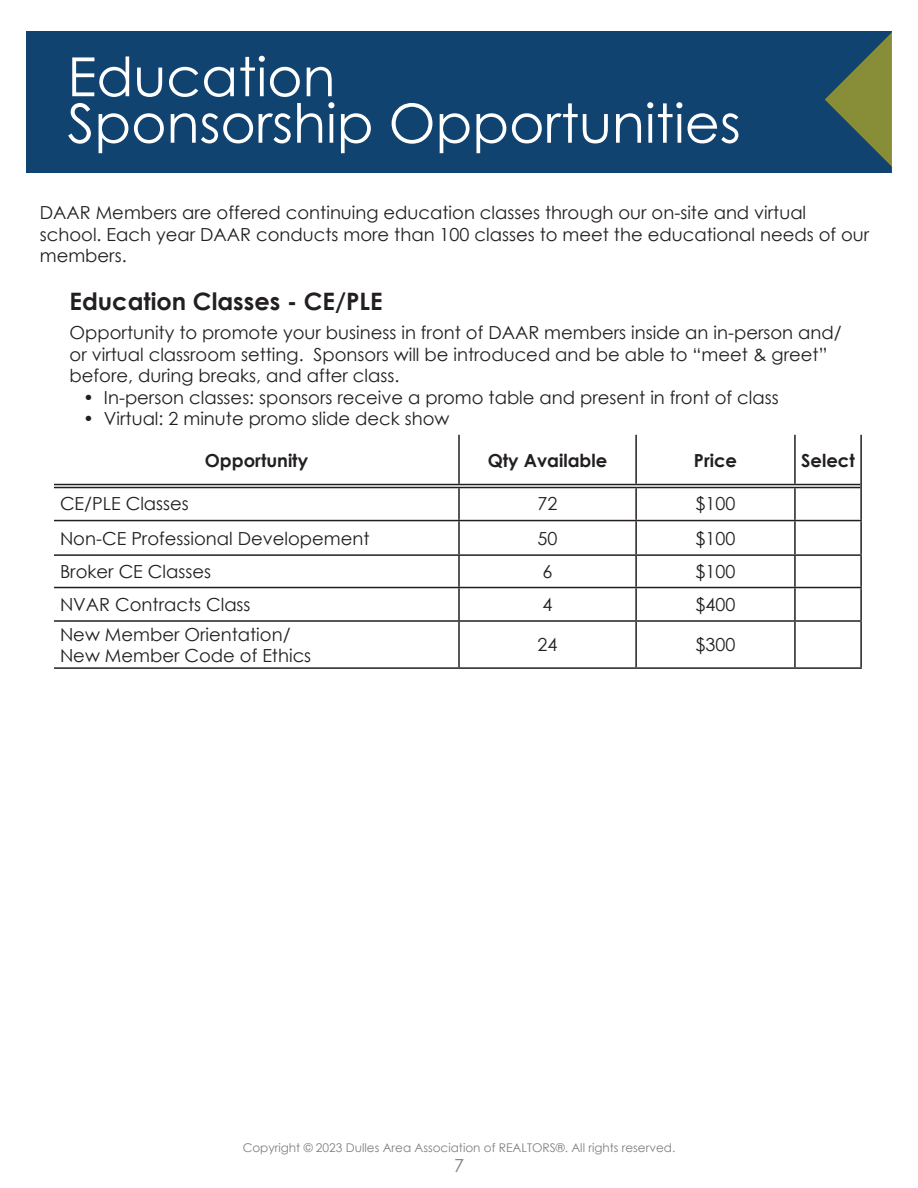
<style>
.page{position:relative;width:918px;height:1188px;background:#fff}
.page>*{position:absolute;margin:0;border:0;box-sizing:border-box;transform-origin:0 0}
.t1{font:54px "Century Gothic";color:#fff}
.t2{font:700 24px "Century Gothic";color:#231f20}
.t3{font:18px/21.6px "Century Gothic";color:#231f20}
.t4{font:700 18px "Century Gothic";color:#231f20}
.t5{font:18px "Century Gothic";color:#7f7f7f}
.t6{font:12px "Century Gothic";color:#7f7f7f}
</style>
<div class="page">
<div style="left:26px;top:31px;width:866px;height:142px;background:#114371"></div>
<svg style="left:825px;top:31px;width:67px;height:142px"></svg>
<hr style="left:54px;top:484px;width:405px;height:4px;background:#c7c6c7">
<hr style="left:459px;top:484px;width:177px;height:4px;background:#c7c6c7">
<hr style="left:636px;top:484px;width:159px;height:4px;background:#c9c7c8">
<hr style="left:795px;top:484px;width:65px;height:4px;background:#c7c6c7">
<hr style="left:458px;top:435px;width:2px;height:49px;background:#231f20">
<hr style="left:635px;top:435px;width:2px;height:49px;background:#231f20">
<hr style="left:794px;top:435px;width:2px;height:49px;background:#231f20">
<hr style="left:458px;top:488px;width:2px;height:32px;background:#231f20">
<hr style="left:635px;top:488px;width:2px;height:32px;background:#231f20">
<hr style="left:794px;top:488px;width:2px;height:32px;background:#231f20">
<hr style="left:54px;top:520px;width:405px;height:1px;background:#231f20">
<hr style="left:459px;top:520px;width:177px;height:1px;background:#231f20">
<hr style="left:458px;top:521px;width:2px;height:33px;background:#231f20">
<hr style="left:636px;top:520px;width:159px;height:1px;background:#231f20">
<hr style="left:635px;top:521px;width:2px;height:33px;background:#231f20">
<hr style="left:795px;top:520px;width:67px;height:1px;background:#231f20">
<hr style="left:794px;top:521px;width:2px;height:33px;background:#231f20">
<hr style="left:54px;top:554px;width:405px;height:2px;background:#231f20">
<hr style="left:459px;top:554px;width:177px;height:2px;background:#231f20">
<hr style="left:458px;top:556px;width:2px;height:31px;background:#231f20">
<hr style="left:636px;top:554px;width:159px;height:2px;background:#231f20">
<hr style="left:635px;top:556px;width:2px;height:31px;background:#231f20">
<hr style="left:795px;top:554px;width:67px;height:2px;background:#231f20">
<hr style="left:794px;top:556px;width:2px;height:31px;background:#231f20">
<hr style="left:54px;top:587px;width:405px;height:1px;background:#231f20">
<hr style="left:459px;top:587px;width:177px;height:1px;background:#231f20">
<hr style="left:458px;top:588px;width:2px;height:32px;background:#231f20">
<hr style="left:636px;top:587px;width:159px;height:1px;background:#231f20">
<hr style="left:635px;top:588px;width:2px;height:32px;background:#231f20">
<hr style="left:795px;top:587px;width:67px;height:1px;background:#231f20">
<hr style="left:794px;top:588px;width:2px;height:32px;background:#231f20">
<hr style="left:458px;top:622px;width:2px;height:45px;background:#231f20">
<hr style="left:635px;top:622px;width:2px;height:45px;background:#231f20">
<hr style="left:795px;top:620px;width:67px;height:2px;background:#231f20">
<hr style="left:794px;top:622px;width:2px;height:45px;background:#231f20">
<hr style="left:54px;top:620px;width:405px;height:2px;background:#231f20">
<hr style="left:459px;top:620px;width:177px;height:2px;background:#231f20">
<hr style="left:636px;top:620px;width:159px;height:2px;background:#231f20">
<hr style="left:54px;top:667px;width:405px;height:2px;background:#231f20">
<hr style="left:459px;top:667px;width:177px;height:2px;background:#231f20">
<hr style="left:636px;top:667px;width:159px;height:2px;background:#231f20">
<hr style="left:795px;top:667px;width:67px;height:2px;background:#231f20">
<hr style="left:860px;top:435px;width:2px;height:51px;background:#231f20">
<hr style="left:860px;top:486px;width:2px;height:34px;background:#231f20">
<hr style="left:860px;top:521px;width:2px;height:33px;background:#231f20">
<hr style="left:860px;top:556px;width:2px;height:31px;background:#231f20">
<hr style="left:860px;top:588px;width:2px;height:32px;background:#231f20">
<hr style="left:860px;top:622px;width:2px;height:45px;background:#231f20">
<hr style="left:54px;top:484px;width:405px;height:1px;background:#231f20">
<hr style="left:54px;top:487px;width:405px;height:1px;background:#231f20">
<hr style="left:459px;top:484px;width:177px;height:1px;background:#231f20">
<hr style="left:459px;top:487px;width:177px;height:1px;background:#231f20">
<hr style="left:636px;top:484px;width:159px;height:1px;background:#231f20">
<hr style="left:636px;top:487px;width:159px;height:1px;background:#231f20">
<hr style="left:795px;top:484px;width:65px;height:1px;background:#231f20">
<hr style="left:795px;top:487px;width:65px;height:1px;background:#231f20">
<p class="t1" style="left:68px;top:39px;width:270px">Education</p>
<p class="t1" style="left:68px;top:85px;width:675px">Sponsorship Opportunities</p>
<p class="t3" style="left:40px;top:202px;width:831px">DAAR Members are offered continuing education classes through our on-site and virtual school. Each year DAAR conducts more than 100 classes to meet the educational needs of our members.</p>
<p class="t2" style="left:70px;top:283px;width:314px">Education Classes - CE/PLE</p>
<p class="t3" style="left:70px;top:321px;width:774px">Opportunity to promote your business in front of DAAR members inside an in-person and/ or virtual classroom setting. Sponsors will be introduced and be able to “meet &amp; greet” before, during breaks, and after class.</p>
<p class="t3" style="left:83px;top:386px;width:697px">• In-person classes: sponsors receive a promo table and present in front of class</p>
<p class="t3" style="left:83px;top:408px;width:368px">• Virtual: 2 minute promo slide deck show</p>
<p class="t4" style="left:205px;top:447px;width:105px">Opportunity</p>
<p class="t4" style="left:488px;top:447px;width:121px">Qty Available</p>
<p class="t4" style="left:694px;top:447px;width:45px">Price</p>
<p class="t4" style="left:801px;top:447px;width:55px">Select</p>
<p class="t3" style="left:60px;top:492px;width:130px">CE/PLE Classes</p>
<p class="t3" style="left:538px;top:492px;width:21px">72</p>
<p class="t3" style="left:696px;top:492px;width:41px">$100</p>
<p class="t3" style="left:60px;top:527px;width:311px">Non-CE Professional Developement</p>
<p class="t3" style="left:538px;top:527px;width:21px">50</p>
<p class="t3" style="left:696px;top:527px;width:41px">$100</p>
<p class="t3" style="left:60px;top:560px;width:153px">Broker CE Classes</p>
<p class="t3" style="left:543px;top:560px;width:11px">6</p>
<p class="t3" style="left:696px;top:560px;width:41px">$100</p>
<p class="t3" style="left:60px;top:593px;width:192px">NVAR Contracts Class</p>
<p class="t3" style="left:543px;top:593px;width:11px">4</p>
<p class="t3" style="left:696px;top:593px;width:41px">$400</p>
<p class="t3" style="left:60px;top:623px;width:232px">New Member Orientation/</p>
<p class="t3" style="left:60px;top:645px;width:253px">New Member Code of Ethics</p>
<p class="t3" style="left:538px;top:634px;width:21px">24</p>
<p class="t3" style="left:696px;top:634px;width:41px">$300</p>
<p class="t6" style="left:243px;top:1139px;width:434px">Copyright © 2023 Dulles Area Association of REALTORS®. All rights reserved.</p>
<p class="t5" style="left:454px;top:1153px;width:11px">7</p>
</div>
